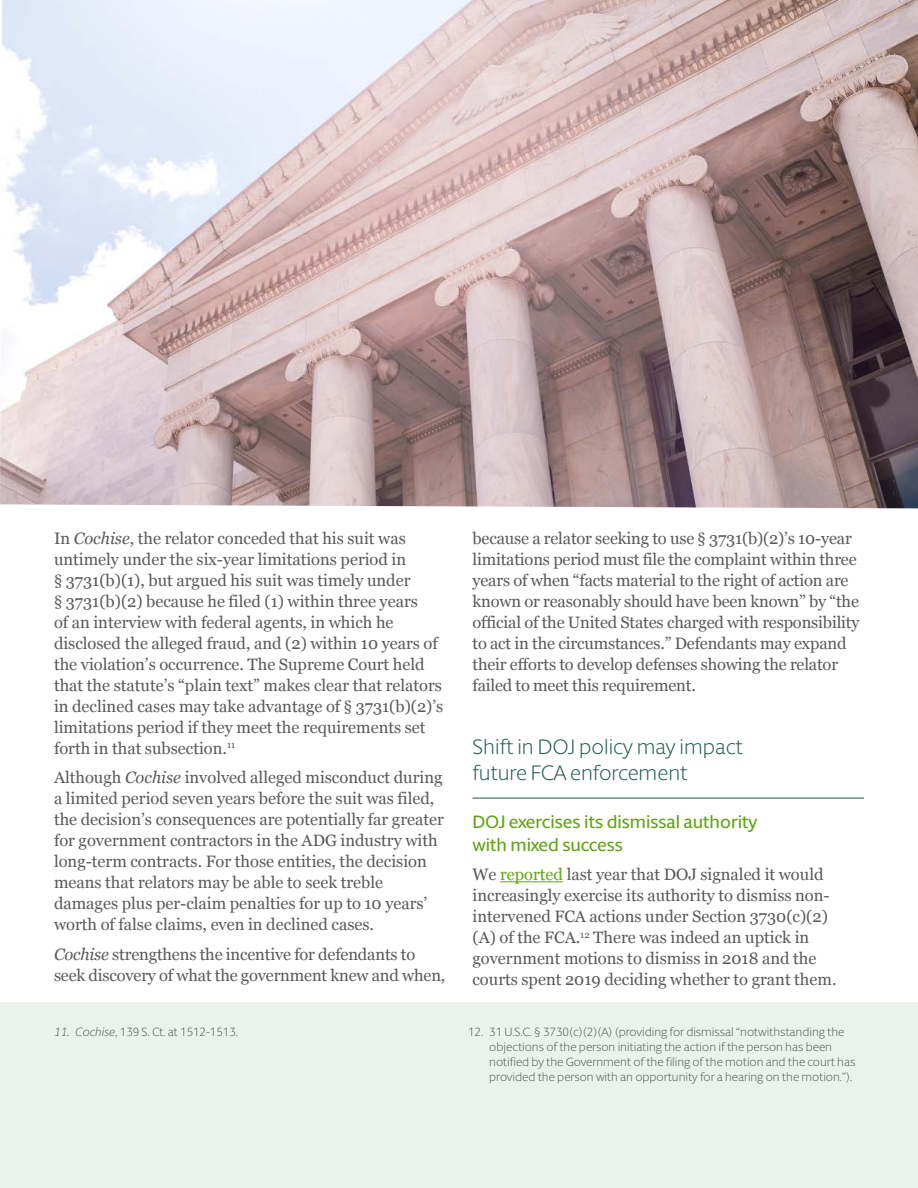
<style>
.page{position:relative;width:918px;height:1188px;background:#fff}
.page>*{position:absolute;margin:0;border:0;box-sizing:border-box;transform-origin:0 0}
.t1{font:300 21px/25.5px "Berlingske Sans Round";color:#215b4e}
.t2{font:500 18px/22.5px "Berlingske Sans Round";letter-spacing:-.005em;color:#5fa511}
.t3{font:16.5px/21px "Georgia";color:#58595b}
.t4{font:300 12px/15px "Berlingske Sans Round";color:#58595b}
.s1{font-style:italic}
.s2{color:#5fa511}
</style>
<div class="page">
<div style="left:0;top:1002px;width:918px;height:186px;background:#ebf2eb"></div>
<img style="left:0;top:0;width:918px;height:508px">
<hr style="left:500px;top:881px;width:63px;height:1px;background:#5fa511">
<hr style="left:472px;top:798px;width:392px;height:1px;background:#215b4e">
<p class="t3" style="left:54px;top:527px;width:391px">In <span class="s1">Cochise</span>, the relator conceded that his suit was untimely under the six-year limitations period in<br>§ 3731(b)(1), but argued his suit was timely under<br>§ 3731(b)(2) because he filed (1) within three years<br>of an interview with federal agents, in which he disclosed the alleged fraud, and (2) within 10 years of the violation’s occurrence. The Supreme Court held that the statute’s “plain text” makes clear that relators in declined cases may take advantage of § 3731(b)(2)’s limitations period if they meet the requirements set forth in that subsection.<sup>11</sup></p>
<p class="t3" style="left:54px;top:766px;width:391px">Although <span class="s1">Cochise</span> involved alleged misconduct during a limited period seven years before the suit was filed, the decision’s consequences are potentially far greater for government contractors in the ADG industry with long-term contracts. For those entities, the decision means that relators may be able to seek treble damages plus per-claim penalties for up to 10 years’ worth of false claims, even in declined cases.</p>
<p class="t3" style="left:54px;top:943px;width:393px"><span class="s1">Cochise</span> strengthens the incentive for defendants to seek discovery of what the government knew and when,</p>
<p class="t3" style="left:472px;top:527px;width:389px">because a relator seeking to use § 3731(b)(2)’s 10-year limitations period must file the complaint within three years of when “facts material to the right of action are known or reasonably should have been known” by “the official of the United States charged with responsibility to act in the circumstances.” Defendants may expand their efforts to develop defenses showing the relator failed to meet this requirement.</p>
<p class="t1" style="left:472px;top:733px;width:272px">Shift in DOJ policy may impact future FCA enforcement</p>
<p class="t2" style="left:472px;top:810px;width:286px">DOJ exercises its dismissal authority with mixed success</p>
<p class="t3" style="left:472px;top:863px;width:366px">We <span class="s2">reported</span> last year that DOJ signaled it would increasingly exercise its authority to dismiss non&shy;intervened FCA actions under Section 3730(c)(2) (A) of the FCA.<sup>12</sup> There was indeed an uptick in government motions to dismiss in 2018 and the courts spent 2019 deciding whether to grant them.</p>
<p class="t4" style="left:54px;top:1024px;width:186px"><span class="s1">11. Cochise</span>, 139 S. Ct. at 1512-1513.</p>
<p class="t4" style="left:489px;top:1024px;width:368px;text-indent:-21px">12. 31 U.S.C. § 3730(c)(2)(A) (providing for dismissal “notwithstanding the objections of the person initiating the action if the person has been notified by the Government of the filing of the motion and the court has provided the person with an opportunity for a hearing on the motion.”).</p>
</div>
